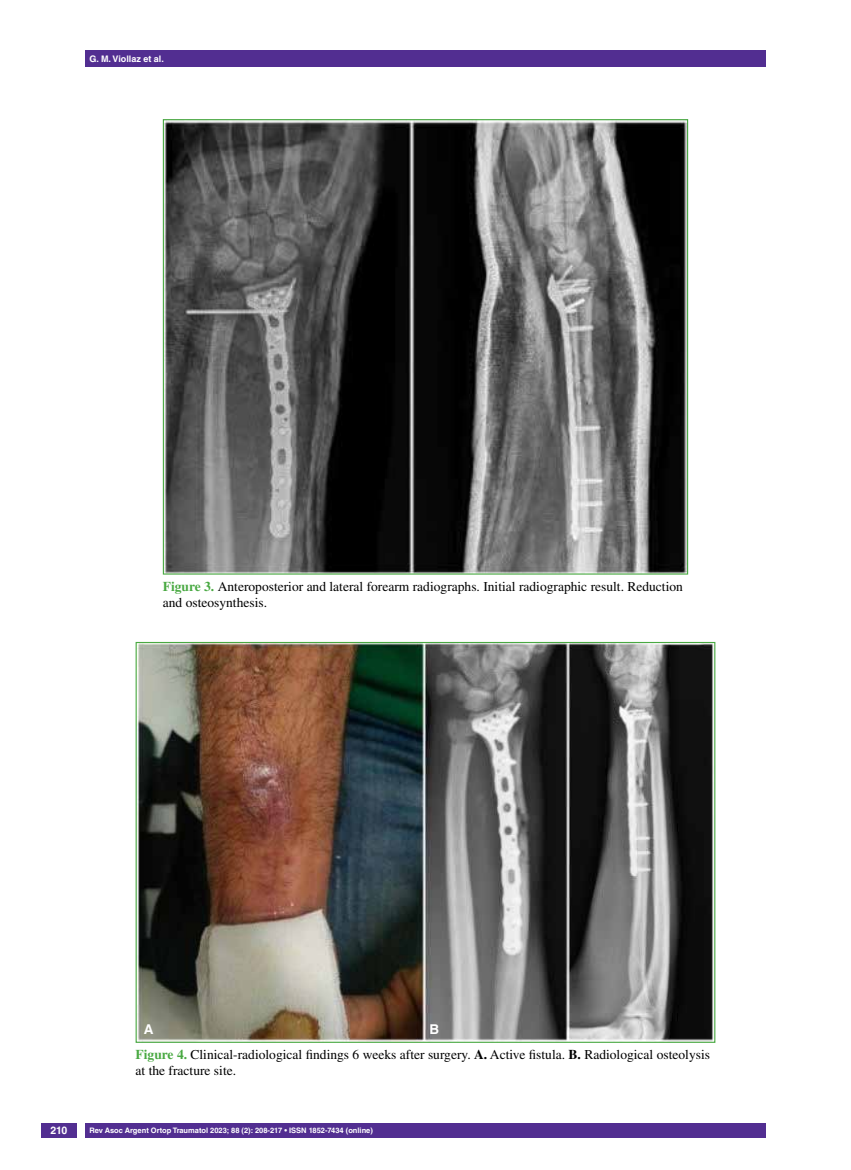
<style>
.page{position:relative;width:851px;height:1170px;background:#fff}
.page>*{position:absolute;margin:0;border:0;box-sizing:border-box;transform-origin:0 0}
.t1{font:13.5px/16.2px "Times LT Std";color:#000}
.t2{font:700 13.5px "Helvetica LT Std";color:#fff}
.t3{font:700 10.5px "Helvetica LT Std";color:#fff}
.t4{font:700 9px "Helvetica LT Std";color:#fff}
.t5{font:700 7.5px "Helvetica LT Std";color:#fff}
.s1{font-weight:700;color:#49a942}
.s2{font-weight:700}
</style>
<div class="page">
<div style="left:41px;top:1123px;width:36px;height:14px;background:#522e91"></div>
<div style="left:85px;top:50px;width:680px;height:17px;background:#522e91"></div>
<div style="left:85px;top:1123px;width:680px;height:14px;background:#522e91"></div>
<img style="left:165px;top:121px;width:521px;height:451px">
<img style="left:137px;top:644px;width:576px;height:396px">
<p class="t4" style="left:89px;top:53px;width:76px">G. M. Viollaz et al.</p>
<p class="t1" style="left:163px;top:578px;width:521px"><span class="s1">Figure 3.</span> Anteroposterior and lateral forearm radiographs. Initial radiographic result. Reduction and osteosynthesis.</p>
<p class="t3" style="left:50px;top:1124px;width:18px">210</p>
<p class="t2" style="left:144px;top:1020px;width:11px">A</p>
<p class="t2" style="left:429px;top:1020px;width:11px">B</p>
<p class="t1" style="left:135px;top:1045px;width:576px"><span class="s1">Figure 4.</span> Clinical-radiological findings 6 weeks after surgery. <span class="s2">A.</span> Active fistula. <span class="s2">B.</span> Radiological osteolysis at the fracture site.</p>
<p class="t5" style="left:90px;top:1125px;width:285px">Rev Asoc Argent Ortop Traumatol 2023; 88 (2): 208-217 • ISSN 1852-7434 (online)</p>
</div>
